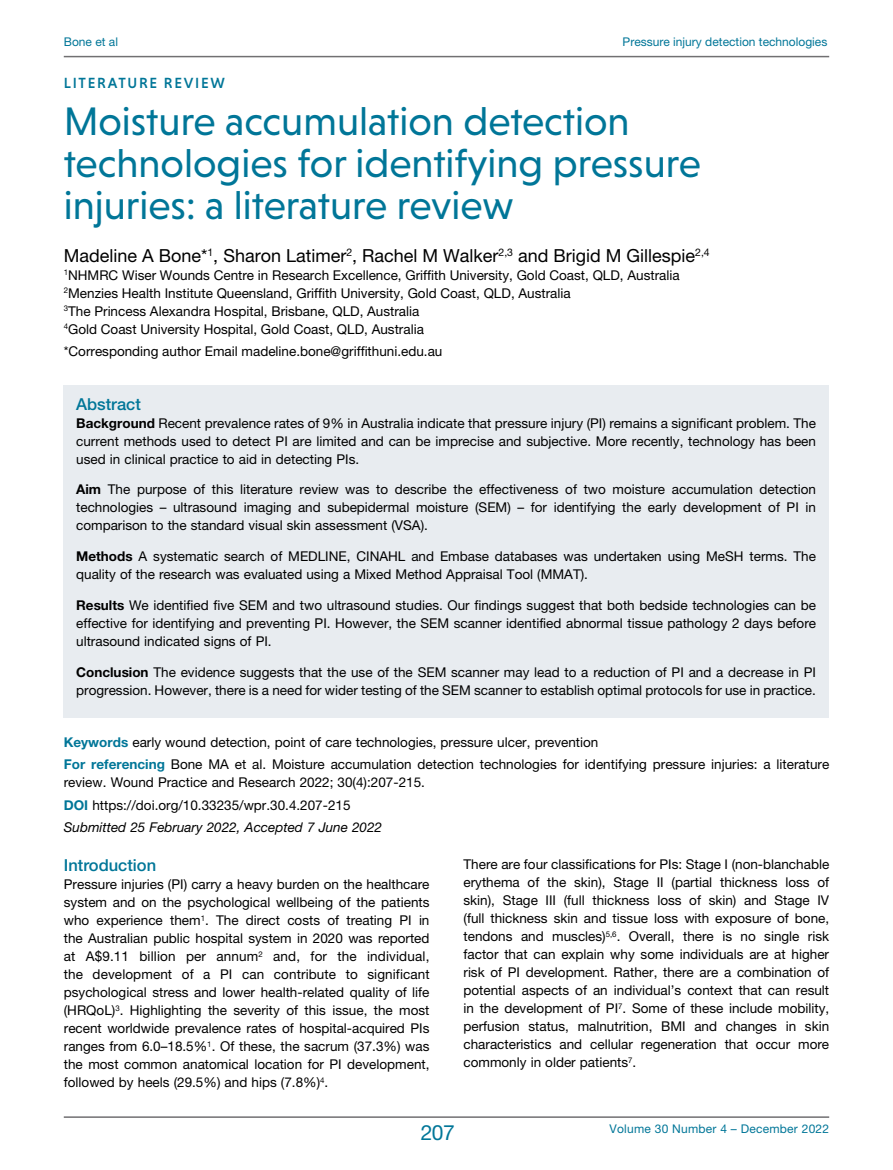
<style>
.page{position:relative;width:893px;height:1170px;background:#fff}
.page>*{position:absolute;margin:0;border:0;box-sizing:border-box;transform-origin:0 0}
.t1{font:40.5px/42px "Niveau Grotesk";color:#007698}
.t2{font:21px "Helvetica Neue LT Pro";color:#007698}
.t3{font:18px "Helvetica Neue LT Pro";color:#000}
.t4{font:500 16.5px "Helvetica Neue LT Pro";color:#007698}
.t5{font:500 15px "Niveau Grotesk";letter-spacing:.115em;color:#007698}
.t6{font:13.5px/18px "Helvetica Neue LT Pro";color:#000}
.t7{font:12px "Helvetica Neue LT Pro";color:#007698}
.t8{font:12px "Helvetica Neue LT Pro";letter-spacing:.02em;color:#007698}
.s1{font-weight:700}
.s2{font-weight:700;color:#007698}
.s3{font-style:italic}
</style>
<div class="page">
<hr style="left:64px;top:1116px;width:765px;height:1px;background:#717072">
<hr style="left:64px;top:56px;width:765px;height:1px;background:#717072">
<div style="left:63px;top:385px;width:766px;height:332px;background:#e8ecf0"></div>
<p class="t7" style="left:64px;top:34px;width:56px">Bone et al</p>
<p class="t7" style="left:623px;top:34px;width:206px">Pressure injury detection technologies</p>
<p class="t5" style="left:64px;top:74px;width:163px">LITERATURE REVIEW</p>
<h1 class="t1" style="left:64px;top:100px;width:639px">Moisture accumulation detection technologies for identifying pressure injuries: a literature review</h1>
<h3 class="t3" style="left:64px;top:244px;width:647px">Madeline A Bone*<sup>1</sup>, Sharon Latimer<sup>2</sup>, Rachel M Walker<sup>2,3</sup> and Brigid M Gillespie<sup>2,4</sup></h3>
<p class="t6" style="left:64px;top:266px;width:617px"><sup>1</sup>NHMRC Wiser Wounds Centre in Research Excellence, Griffith University, Gold Coast, QLD, Australia <sup>2</sup>Menzies Health Institute Queensland, Griffith University, Gold Coast, QLD, Australia<br><sup>3</sup>The Princess Alexandra Hospital, Brisbane, QLD, Australia<br><sup>4</sup>Gold Coast University Hospital, Gold Coast, QLD, Australia</p>
<p class="t6" style="left:64px;top:342px;width:380px">*Corresponding author Email madeline.bone@griffithuni.edu.au</p>
<p class="t4" style="left:76px;top:394px;width:66px">Abstract</p>
<p class="t6" style="left:76px;top:413px;width:741px;text-align:justify"><span class="s1">Background</span> Recent prevalence rates of 9% in Australia indicate that pressure injury (PI) remains a significant problem. The current methods used to detect PI are limited and can be imprecise and subjective. More recently, technology has been used in clinical practice to aid in detecting PIs.</p>
<p class="t6" style="left:76px;top:480px;width:741px;text-align:justify"><span class="s1">Aim</span> The purpose of this literature review was to describe the effectiveness of two moisture accumulation detection technologies – ultrasound imaging and subepidermal moisture (SEM) – for identifying the early development of PI in comparison to the standard visual skin assessment (VSA).</p>
<p class="t6" style="left:76px;top:547px;width:741px"><span class="s1">Methods</span> A systematic search of MEDLINE, CINAHL and Embase databases was undertaken using MeSH terms. The quality of the research was evaluated using a Mixed Method Appraisal Tool (MMAT).</p>
<p class="t6" style="left:76px;top:596px;width:741px;text-align:justify"><span class="s1">Results</span> We identified five SEM and two ultrasound studies. Our findings suggest that both bedside technologies can be effective for identifying and preventing PI. However, the SEM scanner identified abnormal tissue pathology 2 days before ultrasound indicated signs of PI.</p>
<p class="t6" style="left:76px;top:662px;width:741px"><span class="s1">Conclusion</span> The evidence suggests that the use of the SEM scanner may lead to a reduction of PI and a decrease in PI progression. However, there is a need for wider testing of the SEM scanner to establish optimal protocols for use in practice.</p>
<p class="t6" style="left:64px;top:731px;width:767px;line-height:22.2px"><span class="s2">Keywords</span> early wound detection, point of care technologies, pressure ulcer, prevention<br><span class="s2">For referencing</span> Bone MA et al. Moisture accumulation detection technologies for identifying pressure injuries: a literature</p>
<p class="t6" style="left:64px;top:771px;width:363px;line-height:22.2px">review. Wound Practice and Research 2022; 30(4):207-215.<br><span class="s2">DOI</span> https://doi.org/10.33235/wpr.30.4.207-215<br><span class="s3">Submitted 25 February 2022, Accepted 7 June 2022</span></p>
<p class="t4" style="left:64px;top:855px;width:94px">Introduction</p>
<p class="t6" style="left:64px;top:875px;width:367px;text-align:justify">Pressure injuries (PI) carry a heavy burden on the healthcare system and on the psychological wellbeing of the patients who experience them<sup>1</sup>. The direct costs of treating PI in the Australian public hospital system in 2020 was reported at A$9.11 billion per annum<sup>2</sup> and, for the individual, the development of a PI can contribute to significant psychological stress and lower health-related quality of life (HRQoL)<sup>3</sup>. Highlighting the severity of this issue, the most recent worldwide prevalence rates of hospital-acquired PIs ranges from 6.0–18.5%<sup>1</sup>. Of these, the sacrum (37.3%) was the most common anatomical location for PI development, followed by heels (29.5%) and hips (7.8%)<sup>4</sup>.</p>
<p class="t6" style="left:463px;top:855px;width:367px;text-align:justify">There are four classifications for PIs: Stage I (non-blanchable erythema of the skin), Stage II (partial thickness loss of skin), Stage III (full thickness loss of skin) and Stage IV (full thickness skin and tissue loss with exposure of bone, tendons and muscles)<sup>5,6</sup>. Overall, there is no single risk factor that can explain why some individuals are at higher risk of PI development. Rather, there are a combination of potential aspects of an individual’s context that can result in the development of PI<sup>7</sup>. Some of these include mobility, perfusion status, malnutrition, BMI and changes in skin characteristics and cellular regeneration that occur more commonly in older patients<sup>7</sup>.</p>
<h2 class="t2" style="left:421px;top:1119px;width:36px">207</h2>
<p class="t8" style="left:610px;top:1121px;width:221px">Volume 30 Number 4 – December 2022</p>
</div>
